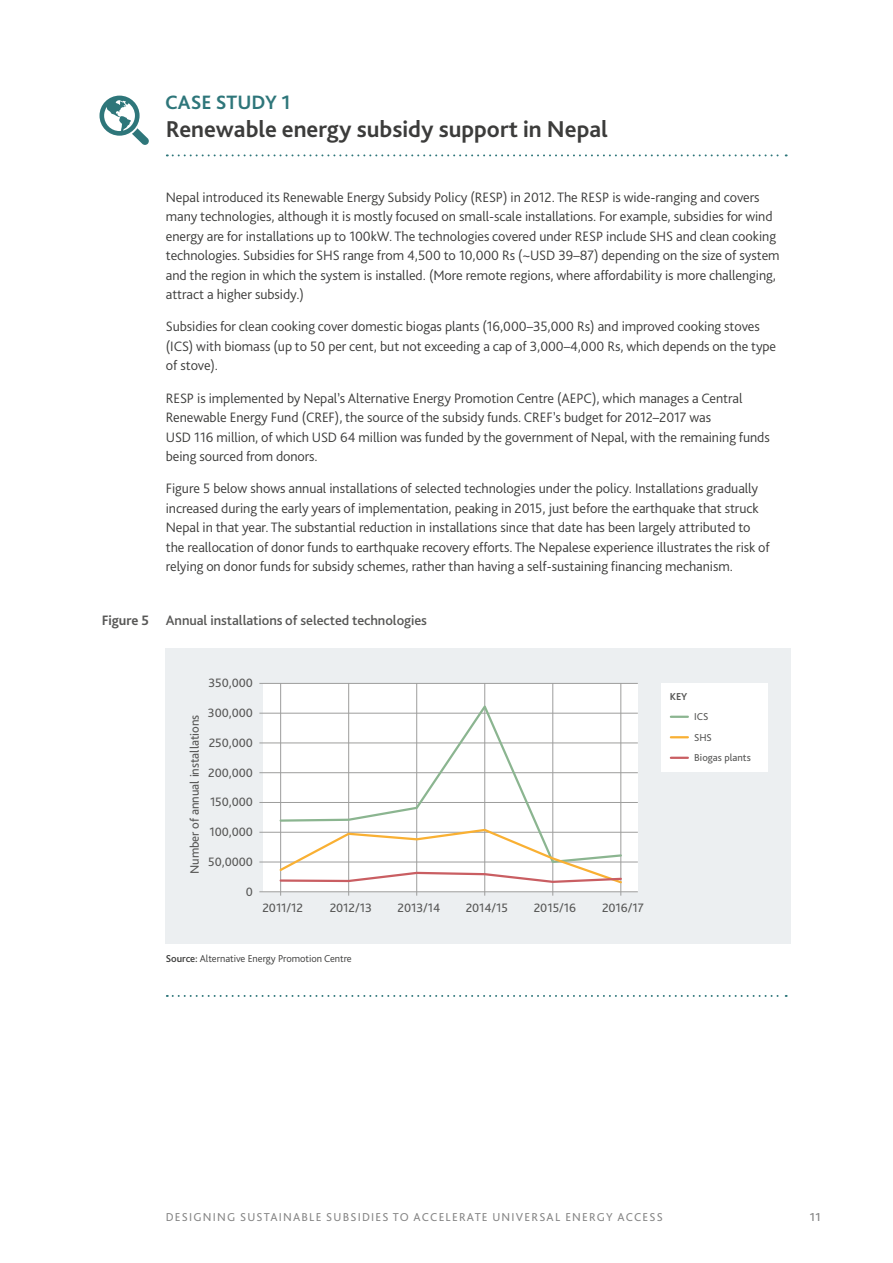
<style>
.page{position:relative;width:893px;height:1263px;background:#fff}
.page>*{position:absolute;margin:0;border:0;box-sizing:border-box;transform-origin:0 0}
.t1{font:700 24px "Bliss Pro";color:#3c3c3b}
.t2{font:700 20.25px "Bliss Pro";color:#2e767a}
.t3{font:300 14.25px/19.5px "Bliss Pro";letter-spacing:-.005em;color:#3c3c3b}
.t4{font:500 14.25px "Bliss Pro";letter-spacing:-.005em;color:#575756}
.t5{font:12.75px "Bliss Pro";letter-spacing:-.005em;color:#575756}
.t6{font:12px "Bliss Pro";letter-spacing:.1em;color:#878787}
.t7{font:500 12px "Bliss Pro";color:#878787}
.t8{font:300 10.5px "Bliss Pro";letter-spacing:-.005em;color:#3c3c3b}
.t9{font:10.5px/20.5px "Bliss Pro";color:#575756}
.t10{font:700 10.5px "Bliss Pro";color:#575756}
.s1{font-weight:700}
.s2{font-weight:500}
</style>
<div class="page">
<svg style="left:167px;top:154px;width:620px;height:2px"></svg>
<svg style="left:167px;top:995px;width:620px;height:2px"></svg>
<div style="left:166px;top:648px;width:625px;height:295px;background:#eceff1"></div>
<div style="left:264px;top:683px;width:374px;height:208px;background:#fff"></div>
<div style="left:661px;top:683px;width:106px;height:88px;background:#fff"></div>
<svg style="left:671px;top:716px;width:17px;height:2px"></svg>
<svg style="left:671px;top:736px;width:17px;height:2px"></svg>
<svg style="left:671px;top:757px;width:17px;height:2px"></svg>
<hr style="left:280px;top:683px;width:1px;height:213px;background:#9d9d9c">
<hr style="left:348px;top:683px;width:1px;height:213px;background:#9d9d9c">
<hr style="left:416px;top:683px;width:1px;height:213px;background:#9d9d9c">
<hr style="left:484px;top:683px;width:1px;height:213px;background:#9d9d9c">
<hr style="left:552px;top:683px;width:1px;height:213px;background:#9d9d9c">
<hr style="left:620px;top:683px;width:1px;height:213px;background:#9d9d9c">
<hr style="left:259px;top:862px;width:379px;height:1px;background:#9d9d9c">
<hr style="left:259px;top:891px;width:379px;height:1px;background:#9d9d9c">
<hr style="left:259px;top:832px;width:379px;height:1px;background:#9d9d9c">
<hr style="left:259px;top:802px;width:379px;height:1px;background:#9d9d9c">
<hr style="left:259px;top:772px;width:379px;height:1px;background:#9d9d9c">
<hr style="left:259px;top:742px;width:379px;height:1px;background:#9d9d9c">
<hr style="left:259px;top:713px;width:379px;height:1px;background:#9d9d9c">
<hr style="left:259px;top:683px;width:379px;height:1px;background:#9d9d9c">
<svg style="left:278px;top:702px;width:345px;height:126px"></svg>
<svg style="left:278px;top:828px;width:346px;height:57px"></svg>
<svg style="left:99px;top:96px;width:50px;height:49px"></svg>
<h2 class="t2" style="left:165px;top:90px;width:127px">CASE STUDY 1</h2>
<h1 class="t1" style="left:166px;top:115px;width:444px">Renewable energy subsidy support in Nepal</h1>
<p class="t3" style="left:166px;top:187px;width:615px">Nepal introduced its Renewable Energy Subsidy Policy (RESP) in 2012. The RESP is wide-ranging and covers many technologies, although it is mostly focused on small-scale installations. For example, subsidies for wind energy are for installations up to 100kW. The technologies covered under RESP include SHS and clean cooking technologies. Subsidies for SHS range from 4,500 to 10,000 Rs (~USD 39–87) depending on the size of system and the region in which the system is installed. (More remote regions, where affordability is more challenging, attract a higher subsidy.)</p>
<p class="t3" style="left:166px;top:316px;width:612px">Subsidies for clean cooking cover domestic biogas plants (16,000–35,000 Rs) and improved cooking stoves (ICS) with biomass (up to 50 per cent, but not exceeding a cap of 3,000–4,000 Rs, which depends on the type of stove).</p>
<p class="t3" style="left:166px;top:388px;width:605px">RESP is implemented by Nepal’s Alternative Energy Promotion Centre (AEPC), which manages a Central Renewable Energy Fund (CREF), the source of the subsidy funds. CREF’s budget for 2012–2017 was<br>USD 116 million, of which USD 64 million was funded by the government of Nepal, with the remaining funds being sourced from donors.</p>
<p class="t3" style="left:166px;top:478px;width:606px">Figure 5 below shows annual installations of selected technologies under the policy. Installations gradually increased during the early years of implementation, peaking in 2015, just before the earthquake that struck Nepal in that year. The substantial reduction in installations since that date has been largely attributed to the reallocation of donor funds to earthquake recovery efforts. The Nepalese experience illustrates the risk of relying on donor funds for subsidy schemes, rather than having a self-sustaining financing mechanism.</p>
<p class="t4" style="left:102px;top:611px;width:327px"><span class="s1">Figure 5</span> Annual installations of selected technologies</p>
<p class="t5" style="left:187px;top:874px;width:161px;rotate:-90deg">Number of annual installations</p>
<p class="t5" style="left:209px;top:675px;width:46px">350,000</p>
<p class="t5" style="left:208px;top:705px;width:47px">300,000</p>
<p class="t5" style="left:209px;top:735px;width:46px">250,000</p>
<p class="t5" style="left:208px;top:764px;width:46px">200,000</p>
<p class="t5" style="left:210px;top:794px;width:44px">150,000</p>
<p class="t5" style="left:209px;top:824px;width:45px">100,000</p>
<p class="t5" style="left:208px;top:854px;width:46px">50,0000</p>
<p class="t5" style="left:246px;top:883px;width:9px">0</p>
<p class="t5" style="left:262px;top:899px;width:42px">2011/12</p>
<p class="t5" style="left:330px;top:899px;width:44px">2012/13</p>
<p class="t5" style="left:397px;top:899px;width:44px">2013/14</p>
<p class="t5" style="left:466px;top:899px;width:44px">2014/15</p>
<p class="t5" style="left:534px;top:899px;width:44px">2015/16</p>
<p class="t5" style="left:602px;top:899px;width:43px">2016/17</p>
<p class="t8" style="left:166px;top:952px;width:187px"><span class="s2">Source:</span> Alternative Energy Promotion Centre</p>
<p class="t10" style="left:670px;top:689px;width:19px">KEY</p>
<p class="t9" style="left:694px;top:706px;width:58px">ICS<br>SHS<br>Biogas plants</p>
<p class="t6" style="left:166px;top:1209px;width:498px">DESIGNING SUSTAINABLE SUBSIDIES TO ACCELERATE UNIVERSAL ENERGY ACCESS</p>
<p class="t7" style="left:810px;top:1209px;width:13px">11</p>
</div>
